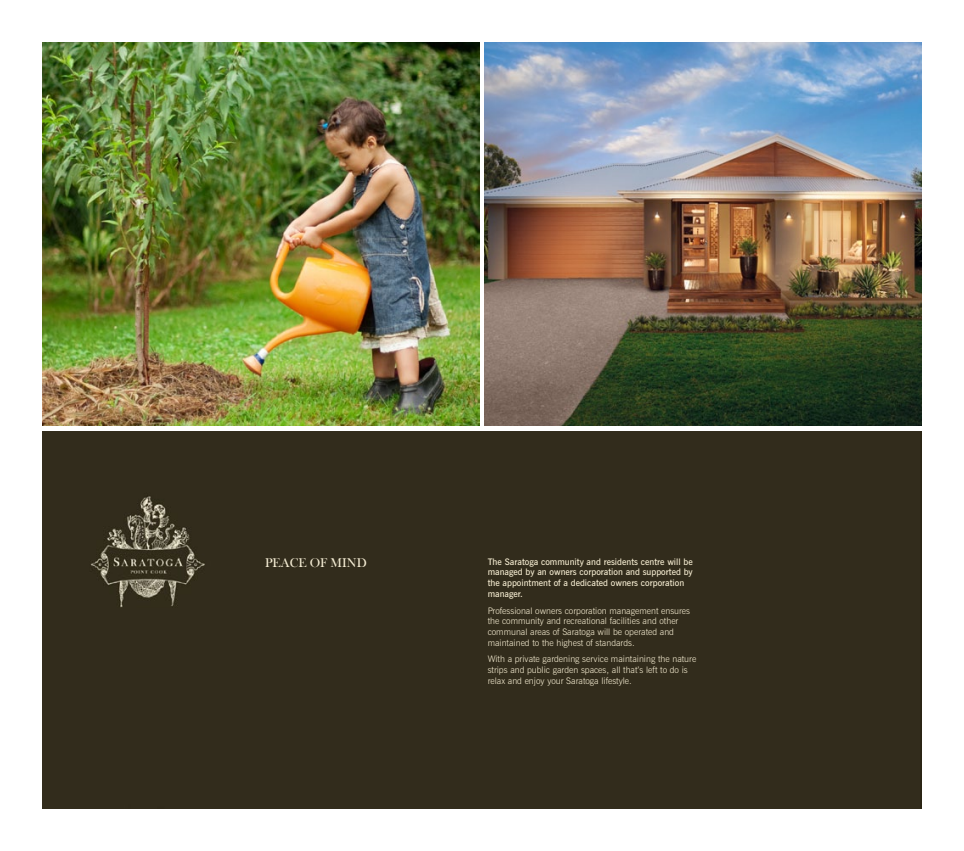
<style>
.page{position:relative;width:964px;height:851px;background:#fff}
.page>*{position:absolute;margin:0;border:0;box-sizing:border-box;transform-origin:0 0}
.subheading{font:13px "Bask Old Face";color:#f5edd4}
.bodycopy_rev{font:300 9px/10.8px "News Gothic BT";color:#f5ecd1}
.intro_copy_rev{font:600 9px/10.8px "News Gothic BT";color:#f5ecd1}
</style>
<div class="page">
<div style="left:43px;top:431px;width:878px;height:377px;background:#322c1c"></div>
<img style="left:43px;top:43px;width:436px;height:382px">
<img style="left:485px;top:43px;width:436px;height:382px">
<p class="subheading" style="left:265px;top:555px;width:103px">PEACE OF MIND</p>
<p class="intro_copy_rev" style="left:488px;top:556px;width:207px">The Saratoga community and residents centre will be managed by an owners corporation and supported by the appointment of a dedicated owners corporation manager.</p>
<p class="bodycopy_rev" style="left:488px;top:604px;width:204px">Professional owners corporation management ensures the community and recreational facilities and other communal areas of Saratoga will be operated and maintained to the highest of standards.</p>
<p class="bodycopy_rev" style="left:488px;top:653px;width:210px">With a private gardening service maintaining the nature strips and public garden spaces, all that’s left to do is relax and enjoy your Saratoga lifestyle.</p>
</div>
